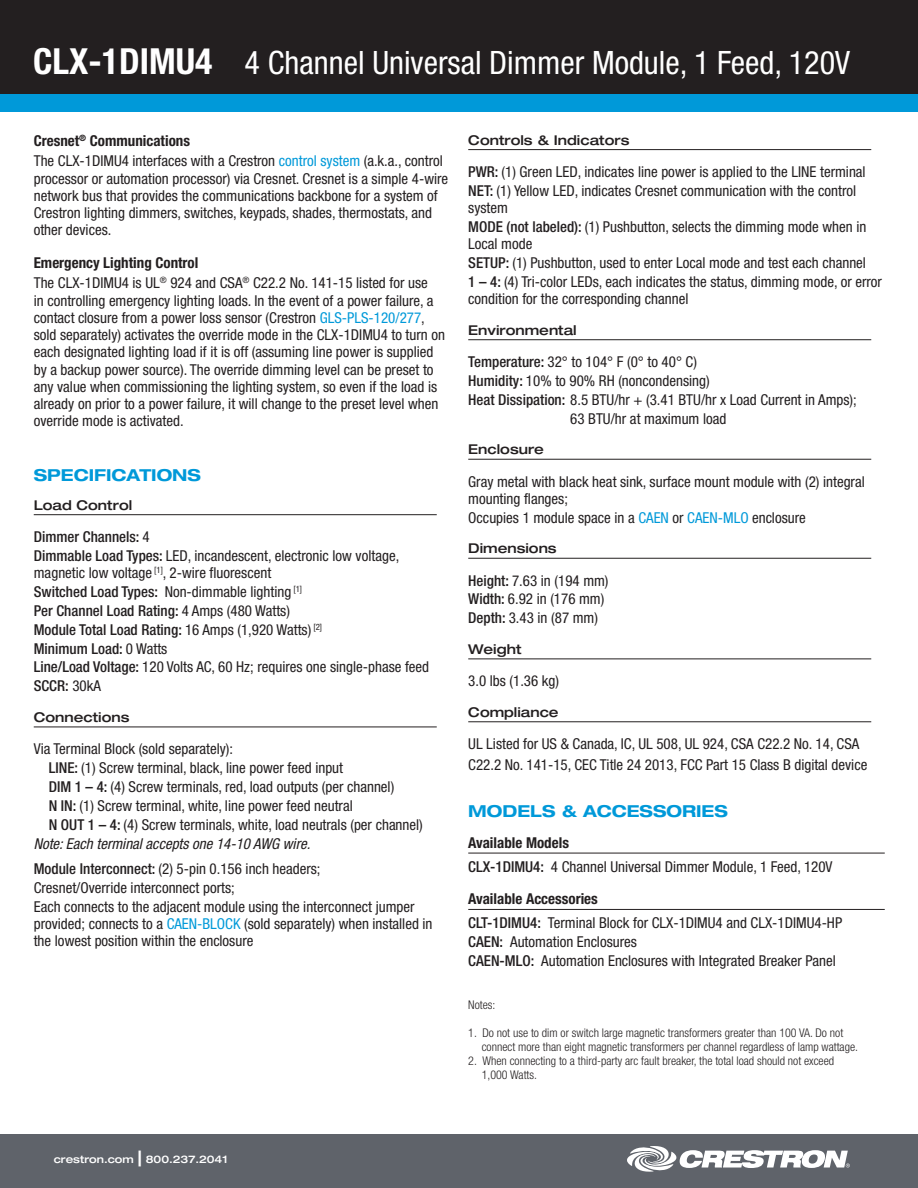
<style>
.page{position:relative;width:918px;height:1188px;background:#fff}
.page>*{position:absolute;margin:0;border:0;box-sizing:border-box;transform-origin:0 0}
.t1{font:condensed 32.25px "Helvetica Neue LT Std";color:#fff}
.SPECIFICATIONS_title{font:700 expanded 16.5px "Helvetica Neue LT Std";color:#0099d9}
.spec_description{font:condensed 15px/17.2px "Helvetica Neue LT Std";color:#231f20}
.spec_description-2{font:500 condensed 15px "Helvetica Neue LT Std";color:#231f20}
.bold_copy_headings{font:700 condensed 15px "Helvetica Neue LT Std";color:#231f20}
.spec_description-3{font:italic condensed 15px "Helvetica Neue LT Std";color:#231f20}
.available_models_hea{font:700 condensed 15px "Helvetica Neue LT Std";color:#231f20}
.spec_header{font:500 expanded 13.5px "Helvetica Neue LT Std";color:#231f20}
.endnote{font:300 condensed 12px/13.8px "Helvetica Neue LT Std";color:#231f20}
.t2{font:500 expanded 10.5px "Helvetica Neue LT Std";color:#fff}
.s1{font-weight:700;font-size:36px}
.s2{color:#0099d9}
.s3{font-weight:400}
.s4{font-weight:500}
.s5{font-size:21px}
</style>
<div class="page">
<div style="left:0;top:0;width:918px;height:94px;background:#231f20"></div>
<div style="left:0;top:94px;width:918px;height:18px;background:#0099d9"></div>
<div style="left:0;top:1134px;width:918px;height:54px;background:#5f636a"></div>
<svg style="left:627px;top:1146px;width:223px;height:26px"></svg>
<hr style="left:34px;top:514px;width:403px;height:1px;background:#231f20">
<hr style="left:34px;top:727px;width:403px;height:1px;background:#231f20">
<hr style="left:468px;top:149px;width:403px;height:1px;background:#231f20">
<hr style="left:468px;top:339px;width:403px;height:1px;background:#231f20">
<hr style="left:468px;top:459px;width:403px;height:1px;background:#231f20">
<hr style="left:468px;top:558px;width:403px;height:1px;background:#231f20">
<hr style="left:468px;top:659px;width:403px;height:1px;background:#231f20">
<hr style="left:468px;top:721px;width:403px;height:1px;background:#231f20">
<hr style="left:468px;top:853px;width:417px;height:1px;background:#231f20">
<hr style="left:468px;top:909px;width:417px;height:1px;background:#231f20">
<h1 class="t1" style="left:33px;top:44px;width:818px"><span class="s1">CLX-1DIMU4</span> 4 Channel Universal Dimmer Module, 1 Feed, 120V</h1>
<p class="bold_copy_headings" style="left:34px;top:131px;width:158px">Cresnet<sup>®</sup> Communications</p>
<p class="spec_description" style="left:34px;top:152px;width:416px">The CLX-1DIMU4 interfaces with a Crestron <span class="s2">control system</span> (a.k.a., control processor or automation processor) via Cresnet. Cresnet is a simple 4-wire network bus that provides the communications backbone for a system of Crestron lighting dimmers, switches, keypads, shades, thermostats, and other devices.</p>
<p class="bold_copy_headings" style="left:34px;top:253px;width:166px">Emergency Lighting Control</p>
<p class="spec_description" style="left:34px;top:274px;width:413px">The CLX-1DIMU4 is UL<sup>®</sup> 924 and CSA<sup>®</sup> C22.2 No. 141-15 listed for use<br>in controlling emergency lighting loads. In the event of a power failure, a contact closure from a power loss sensor (Crestron <span class="s2">GLS-PLS-120/277</span>, sold separately) activates the override mode in the CLX-1DIMU4 to turn on each designated lighting load if it is off (assuming line power is supplied by a backup power source). The override dimming level can be preset to any value when commissioning the lighting system, so even if the load is already on prior to a power failure, it will change to the preset level when override mode is activated.</p>
<p class="SPECIFICATIONS_title" style="left:34px;top:464px;width:169px">SPECIFICATIONS</p>
<p class="spec_header" style="left:34px;top:497px;width:100px">Load Control</p>
<p class="spec_description-2" style="left:34px;top:528px;width:118px">Dimmer Channels: <span class="s3">4</span></p>
<p class="spec_description" style="left:34px;top:547px;width:367px"><span class="s4">Dimmable Load Types:</span> LED, incandescent, electronic low voltage, magnetic low voltage <sup>[1]</sup>, 2-wire fluorescent</p>
<p class="spec_description" style="left:34px;top:583px;width:270px"><span class="s4">Switched Load Types:</span> Non-dimmable lighting <sup>[1]</sup></p>
<p class="spec_description-2" style="left:34px;top:602px;width:258px">Per Channel Load Rating: <span class="s3">4 Amps (480 Watts)</span></p>
<p class="spec_description-2" style="left:34px;top:620px;width:290px">Module Total Load Rating: <span class="s3">16 Amps (1,920 Watts)</span> <sup>[2]</sup></p>
<p class="spec_description-2" style="left:34px;top:639px;width:135px">Minimum Load: <span class="s3">0 Watts</span></p>
<p class="spec_description" style="left:34px;top:658px;width:397px"><span class="s4">Line/Load Voltage:</span> 120 Volts AC, 60 Hz; requires one single-phase feed</p>
<p class="spec_description-2" style="left:34px;top:677px;width:69px">SCCR: <span class="s3">30kA</span></p>
<p class="spec_header" style="left:34px;top:709px;width:97px">Connections</p>
<p class="spec_description" style="left:34px;top:740px;width:201px">Via Terminal Block (sold separately):</p>
<p class="spec_description" style="left:49px;top:759px;width:296px"><span class="s4">LINE:</span> (1) Screw terminal, black, line power feed input</p>
<p class="spec_description" style="left:49px;top:778px;width:347px"><span class="s4">DIM 1 – 4:</span> (4) Screw terminals, red, load outputs (per channel)</p>
<p class="spec_description" style="left:49px;top:797px;width:306px"><span class="s4">N IN:</span> (1) Screw terminal, white, line power feed neutral</p>
<p class="spec_description" style="left:49px;top:816px;width:376px"><span class="s4">N OUT 1 – 4:</span> (4) Screw terminals, white, load neutrals (per channel)</p>
<p class="spec_description-3" style="left:34px;top:835px;width:278px">Note: Each terminal accepts one 14-10 AWG wire.</p>
<p class="spec_description" style="left:34px;top:860px;width:288px"><span class="s4">Module Interconnect:</span> (2) 5-pin 0.156 inch headers;</p>
<p class="spec_description" style="left:34px;top:879px;width:202px">Cresnet/Override interconnect ports;</p>
<p class="spec_description" style="left:34px;top:898px;width:400px">Each connects to the adjacent module using the interconnect jumper provided; connects to a <span class="s2">CAEN-BLOCK</span> (sold separately) when installed in the lowest position within the enclosure</p>
<p class="spec_header" style="left:468px;top:131px;width:163px">Controls &amp; Indicators</p>
<p class="spec_description" style="left:468px;top:163px;width:399px"><span class="s4">PWR:</span> (1) Green LED, indicates line power is applied to the LINE terminal</p>
<p class="spec_description" style="left:468px;top:182px;width:389px"><span class="s4">NET:</span> (1) Yellow LED, indicates Cresnet communication with the control system</p>
<p class="spec_description" style="left:468px;top:218px;width:400px"><span class="s4">MODE (not labeled):</span> (1) Pushbutton, selects the dimming mode when in<br>Local mode</p>
<p class="spec_description" style="left:468px;top:254px;width:399px"><span class="s4">SETUP:</span> (1) Pushbutton, used to enter Local mode and test each channel</p>
<p class="spec_description" style="left:468px;top:273px;width:415px"><span class="s4">1 – 4:</span> (4) Tri-color LEDs, each indicates the status, dimming mode, or error condition for the corresponding channel</p>
<p class="spec_header" style="left:468px;top:322px;width:110px">Environmental</p>
<p class="spec_description" style="left:468px;top:353px;width:230px"><span class="s4">Temperature:</span> 32° to 104° F (0° to 40° C)</p>
<p class="spec_description" style="left:468px;top:372px;width:243px"><span class="s4">Humidity:</span> 10% to 90% RH (noncondensing)</p>
<p class="spec_description" style="left:468px;top:391px;width:390px"><span class="s4">Heat Dissipation:</span> 8.5 BTU/hr + (3.41 BTU/hr x Load Current in Amps);</p>
<p class="spec_description" style="left:570px;top:410px;width:158px">63 BTU/hr at maximum load</p>
<p class="spec_header" style="left:468px;top:441px;width:77px">Enclosure</p>
<p class="spec_description" style="left:468px;top:472px;width:398px">Gray metal with black heat sink, surface mount module with (2) integral mounting flanges;</p>
<p class="spec_description" style="left:468px;top:509px;width:339px">Occupies 1 module space in a <span class="s2">CAEN</span> or <span class="s2">CAEN-MLO</span> enclosure</p>
<p class="spec_header" style="left:468px;top:540px;width:90px">Dimensions</p>
<p class="spec_description" style="left:468px;top:572px;width:142px"><span class="s4">Height:</span> 7.63 in (194 mm)</p>
<p class="spec_description" style="left:468px;top:590px;width:138px"><span class="s4">Width:</span> 6.92 in (176 mm)</p>
<p class="spec_description" style="left:468px;top:609px;width:131px"><span class="s4">Depth:</span> 3.43 in (87 mm)</p>
<p class="spec_header" style="left:468px;top:641px;width:55px">Weight</p>
<p class="spec_description" style="left:468px;top:672px;width:92px">3.0 lbs (1.36 kg)</p>
<p class="spec_header" style="left:468px;top:704px;width:92px">Compliance</p>
<p class="spec_description" style="left:468px;top:733px;width:401px;line-height:20.7px">UL Listed for US &amp; Canada, IC, UL 508, UL 924, CSA C22.2 No. 14, CSA<br>C22.2 No. 141-15, CEC Title 24 2013, FCC Part 15 Class B digital device</p>
<p class="SPECIFICATIONS_title" style="left:468px;top:801px;width:261px">MODELS &amp; ACCESSORIES</p>
<p class="available_models_hea" style="left:468px;top:834px;width:102px">Available Models</p>
<p class="spec_description" style="left:468px;top:858px;width:366px"><span class="s4">CLX-1DIMU4:</span> 4 Channel Universal Dimmer Module, 1 Feed, 120V</p>
<p class="available_models_hea" style="left:468px;top:890px;width:131px">Available Accessories</p>
<p class="spec_description" style="left:468px;top:914px;width:375px"><span class="s4">CLT-1DIMU4:</span> Terminal Block for CLX-1DIMU4 and CLX-1DIMU4-HP</p>
<p class="spec_description" style="left:468px;top:933px;width:170px"><span class="s4">CAEN:</span> Automation Enclosures</p>
<p class="spec_description" style="left:468px;top:952px;width:369px"><span class="s4">CAEN-MLO:</span> Automation Enclosures with Integrated Breaker Panel</p>
<p class="endnote" style="left:468px;top:997px;width:29px">Notes:</p>
<p class="endnote" style="left:482px;top:1026px;width:378px;text-indent:-14px">1. Do not use to dim or switch large magnetic transformers greater than 100 VA. Do not connect more than eight magnetic transformers per channel regardless of lamp wattage.</p>
<p class="endnote" style="left:482px;top:1054px;width:354px;text-indent:-14px">2. When connecting to a third-party arc fault breaker, the total load should not exceed<br>1,000 Watts.</p>
<p class="t2" style="left:54px;top:1153px;width:175px">crestron.com <span class="s5">|</span> 800.237.2041</p>
</div>
